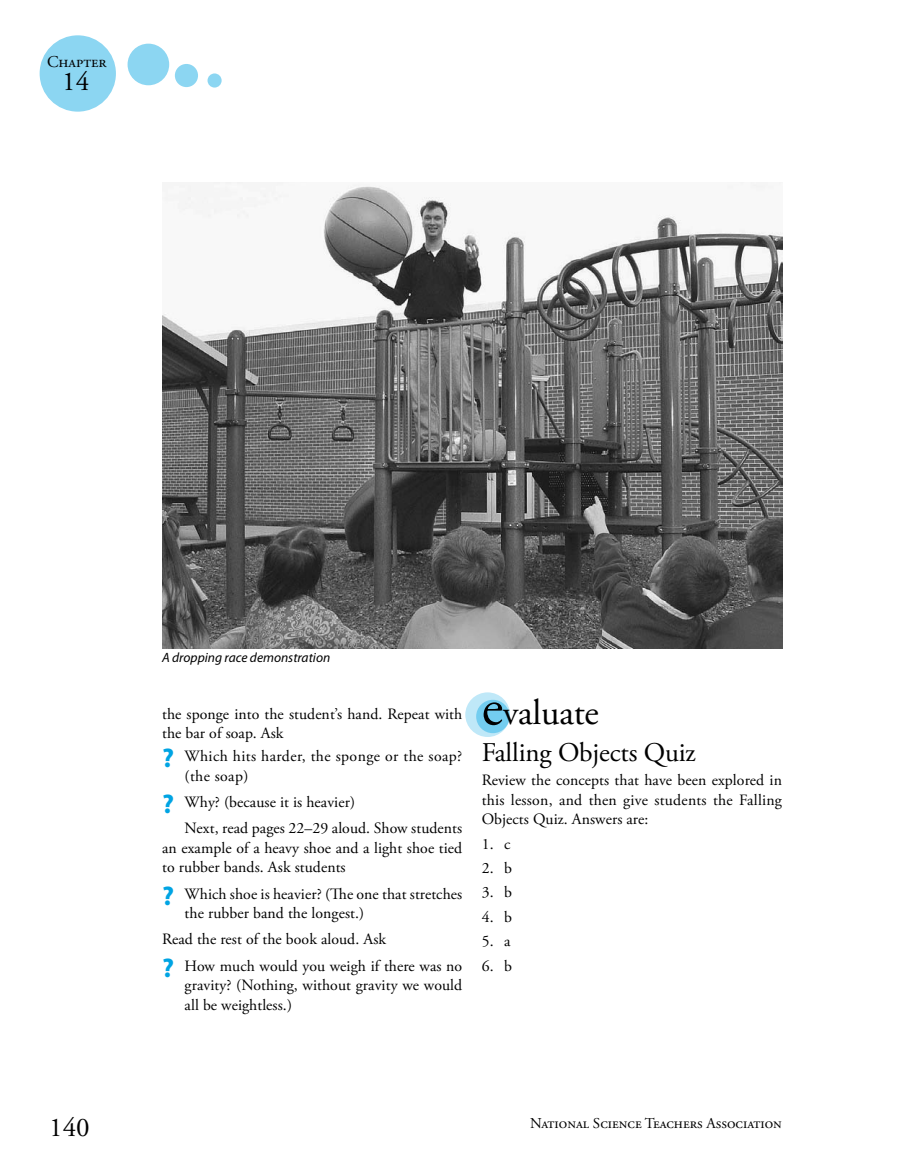
<style>
.page{position:relative;width:905px;height:1175px;background:#fff}
.page>*{position:absolute;margin:0;border:0;box-sizing:border-box;transform-origin:0 0}
.t1{font:36px "Adobe Garamond Pro";color:#000}
.t2{font:27px "Adobe Garamond Pro";letter-spacing:-.005em;color:#000}
.t3{font:16.5px "Adobe Garamond Pro";color:#000}
.t4{font:15.75px/19.5px "Adobe Garamond Pro";letter-spacing:.005em;color:#000}
.t5{font:15px "Adobe Garamond Pro";color:#000}
.t6{font:italic 13.5px "Myriad Pro";color:#000}
.s1{font-family:"Myriad Pro";font-weight:700;font-size:27px;color:#00a4e3}
.s2{font-size:54px}
</style>
<div class="page">
<div style="left:40px;top:35px;width:76px;height:77px;background:#8cd6f2;border-radius:50%"></div>
<div style="left:127px;top:44px;width:42px;height:41px;background:#8cd6f2;border-radius:50%"></div>
<div style="left:175px;top:64px;width:23px;height:23px;background:#8cd6f2;border-radius:50%"></div>
<div style="left:207px;top:73px;width:15px;height:15px;background:#8cd6f2;border-radius:50%"></div>
<div style="left:465px;top:692px;width:45px;height:45px;background:#bfe8f8;border-radius:50%"></div>
<div style="left:476px;top:700px;width:33px;height:33px;background:#73cdf0;border-radius:50%"></div>
<img style="left:163px;top:182px;width:619px;height:466px">
<p class="t3" style="left:47px;top:52px;width:61px">Chapter</p>
<h2 class="t2" style="left:62px;top:65px;width:28px">14</h2>
<h2 class="t2" style="left:49px;top:1111px;width:42px">140</h2>
<p class="t6" style="left:162px;top:650px;width:170px">A dropping race demonstration</p>
<p class="t4" style="left:162px;top:704px;width:302px">the sponge into the student’s hand. Repeat with the bar of soap. Ask</p>
<p class="t4" style="left:184px;top:747px;width:279px;text-indent:-22px"><span class="s1">?</span> Which hits harder, the sponge or the soap? (the soap)</p>
<p class="t4" style="left:184px;top:789px;width:279px;line-height:26.2px;text-indent:-22px"><span class="s1">?</span> Why? (because it is heavier)<br>Next, read pages 22–29 aloud. Show students</p>
<p class="t4" style="left:162px;top:838px;width:302px">an example of a heavy shoe and a light shoe tied to rubber bands. Ask students</p>
<p class="t4" style="left:184px;top:884px;width:279px;text-indent:-22px"><span class="s1">?</span> Which shoe is heavier? (The one that stretches the rubber band the longest.)</p>
<p class="t4" style="left:162px;top:926px;width:302px;line-height:26.2px">Read the rest of the book aloud. Ask<br><span class="s1">?</span> How much would you weigh if there was no</p>
<p class="t4" style="left:184px;top:975px;width:279px">gravity? (Nothing, without gravity we would all be weightless.)</p>
<h1 class="t1" style="left:481px;top:691px;width:119px"><span class="s2">e</span>valuate</h1>
<h2 class="t2" style="left:481px;top:736px;width:215px">Falling Objects Quiz</h2>
<p class="t4" style="left:481px;top:771px;width:302px;text-align:justify">Review the concepts that have been explored in this lesson, and then give students the Falling Objects Quiz. Answers are:</p>
<p class="t4" style="left:481px;top:834px;width:30px">1. c</p>
<p class="t4" style="left:481px;top:858px;width:32px">2. b</p>
<p class="t4" style="left:481px;top:883px;width:32px">3. b</p>
<p class="t4" style="left:481px;top:907px;width:32px">4. b</p>
<p class="t4" style="left:481px;top:932px;width:30px">5. a</p>
<p class="t4" style="left:481px;top:956px;width:32px">6. b</p>
<p class="t5" style="left:530px;top:1114px;width:253px">National Science Teachers Association</p>
</div>
